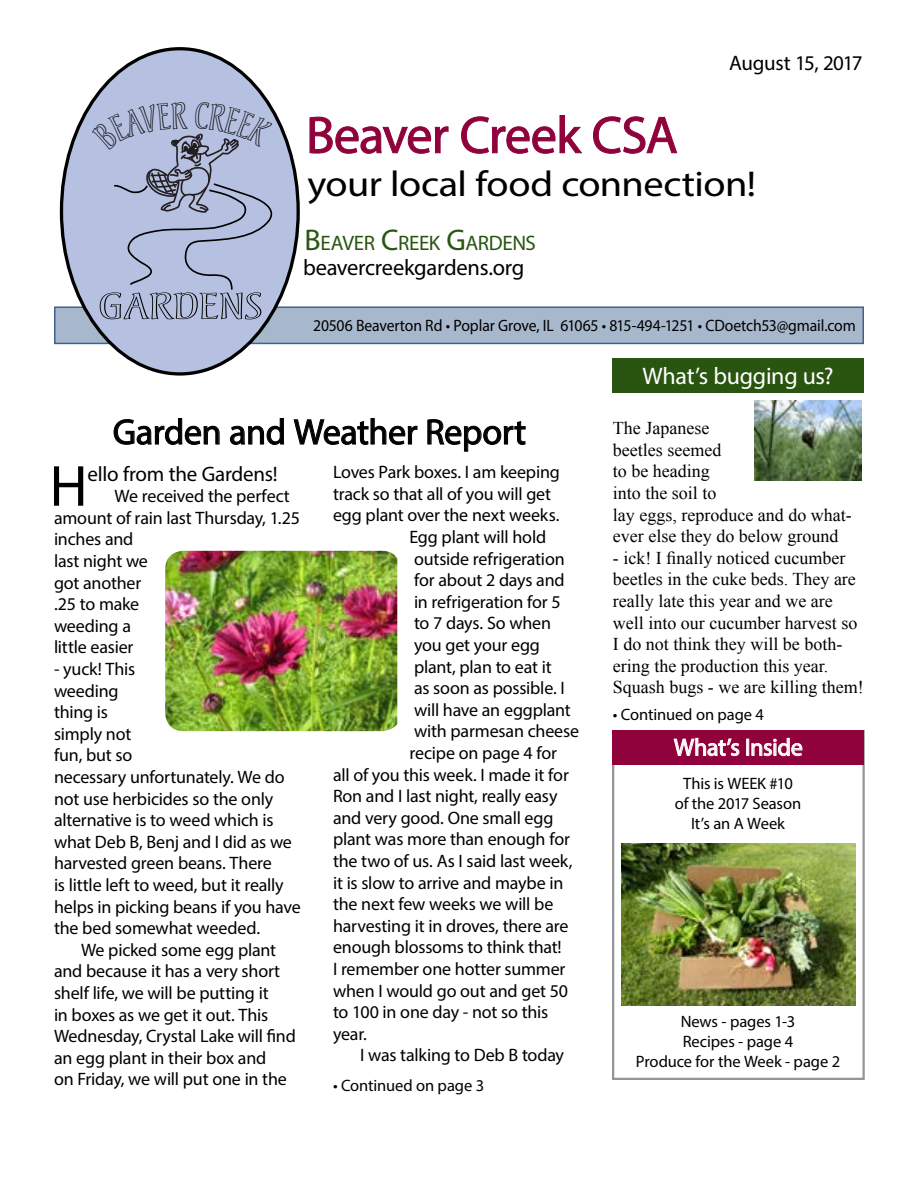
<style>
.page{position:relative;width:918px;height:1188px;background:#fff}
.page>*{position:absolute;margin:0;border:0;box-sizing:border-box;transform-origin:0 0}
.t1{font:58.35px "Myriad Pro";color:#000}
.t2{font:52.5px "Myriad Pro";letter-spacing:-.02em;color:#8f023c}
.t3{font:36px "Myriad Pro";letter-spacing:-.01em;color:#000;scale:1.12 1}
.t4{font:36px "Myriad Pro";letter-spacing:-.01em;color:#000}
.t5{font:34.65px "Andreas Std";letter-spacing:-.01em;color:#000;scale:1.56 1}
.t6{font:24px "Myriad Pro";letter-spacing:-.015em;color:#fff}
.t7{font:22.5px "Myriad Pro";letter-spacing:-.015em;color:#000}
.t8{font:21px "Myriad Pro";letter-spacing:-.015em;color:#000}
.t9{font:21px "Myriad Pro";letter-spacing:-.025em;color:#2a5511}
.t10{font:18px/21.6px "Myriad Pro";letter-spacing:-.01em;color:#000}
.t11{font:18px/21.6px "Times New Roman";color:#000}
.t12{font:16.5px/19.8px "Myriad Pro";letter-spacing:-.01em;color:#000;text-align:center}
.t13{font:16.5px "Myriad Pro";letter-spacing:-.01em;color:#000;scale:.95 1}
.s1{font-size:30px}
</style>
<div class="page">
<img style="left:165px;top:551px;width:232px;height:180px">
<svg style="left:113px;top:418px;width:107px;height:27px"></svg>
<svg style="left:230px;top:418px;width:54px;height:27px"></svg>
<svg style="left:293px;top:418px;width:125px;height:27px"></svg>
<svg style="left:427px;top:419px;width:99px;height:33px"></svg>
<img style="left:755px;top:400px;width:107px;height:80px">
<div style="left:612px;top:358px;width:252px;height:35px;background:#2a5511"></div>
<div style="left:612px;top:730px;width:253px;height:350px;border:2px solid #939598"></div>
<div style="left:612px;top:730px;width:252px;height:34px;background:#8f023c"></div>
<svg style="left:674px;top:738px;width:66px;height:18px"></svg>
<svg style="left:747px;top:738px;width:56px;height:18px"></svg>
<img style="left:621px;top:843px;width:235px;height:163px">
<div style="left:55px;top:307px;width:808px;height:36px;background:#a8b8cc"></div>
<div style="left:54px;top:307px;width:810px;height:37px;border:2px solid #3e618d"></div>
<svg style="left:58px;top:47px;width:243px;height:329px"></svg>
<svg style="left:309px;top:116px;width:140px;height:38px"></svg>
<svg style="left:461px;top:115px;width:122px;height:39px"></svg>
<svg style="left:593px;top:116px;width:85px;height:38px"></svg>
<svg style="left:91px;top:102px;width:188px;height:189px;background:#abb4d2"></svg>
<p class="t8" style="left:729px;top:50px;width:135px">August 15, 2017</p>
<h3 class="t5" style="left:98px;top:286px;width:107px">GARDENS</h3>
<h2 class="t2" style="left:306px;top:103px;width:373px">Beaver Creek CSA</h2>
<h3 class="t3" style="left:308px;top:162px;width:402px">your local food connection!</h3>
<p class="t9" style="left:304px;top:230px;width:233px"><span class="s1">B</span>EAVER <span class="s1">C</span>REEK <span class="s1">G</span>ARDENS</p>
<p class="t7" style="left:303px;top:254px;width:223px">beavercreekgardens.org</p>
<p class="t13" style="left:313px;top:315px;width:572px">20506 Beaverton Rd • Poplar Grove, IL 61065 • 815-494-1251 • CDoetch53@gmail.com</p>
<h3 class="t4" style="left:113px;top:410px;width:415px">Garden and Weather Report</h3>
<h1 class="t1" style="left:50px;top:450px;width:40px">H</h1>
<p class="t8" style="left:87px;top:461px;width:192px">ello from the Gardens!</p>
<p class="t10" style="left:54px;top:485px;width:248px;text-indent:60px">We received the perfect amount of rain last Thursday, 1.25 inches and<br>last night we<br>got another<br>.25 to make<br>weeding a<br>little easier</p>
<p class="t10" style="left:54px;top:658px;width:248px">- yuck! This<br>weeding<br>thing is<br>simply not<br>fun, but so<br>necessary unfortunately. We do not use herbicides so the only alternative is to weed which is what Deb B, Benj and I did as we harvested green beans. There<br>is little left to weed, but it really helps in picking beans if you have the bed somewhat weeded.</p>
<p class="t10" style="left:54px;top:939px;width:243px;text-indent:27px">We picked some egg plant and because it has a very short shelf life, we will be putting it<br>in boxes as we get it out. This<br>Wednesday, Crystal Lake will find an egg plant in their box and<br>on Friday, we will put one in the</p>
<p class="t10" style="left:333px;top:461px;width:228px">Loves Park boxes. I am keeping</p>
<p class="t10" style="left:333px;top:483px;width:220px">track so that all of you will get</p>
<p class="t10" style="left:333px;top:504px;width:228px">egg plant over the next weeks.</p>
<p class="t10" style="left:410px;top:526px;width:138px">Egg plant will hold</p>
<p class="t10" style="left:414px;top:548px;width:152px">outside refrigeration</p>
<p class="t10" style="left:414px;top:569px;width:152px">for about 2 days and</p>
<p class="t10" style="left:414px;top:591px;width:148px">in refrigeration for 5</p>
<p class="t10" style="left:414px;top:612px;width:139px">to 7 days. So when</p>
<p class="t10" style="left:414px;top:634px;width:127px">you get your egg</p>
<p class="t10" style="left:414px;top:656px;width:139px">plant, plan to eat it</p>
<p class="t10" style="left:414px;top:677px;width:152px">as soon as possible. I</p>
<p class="t10" style="left:414px;top:699px;width:158px">will have an eggplant</p>
<p class="t10" style="left:414px;top:720px;width:167px">with parmesan cheese</p>
<p class="t10" style="left:410px;top:742px;width:149px">recipe on page 4 for</p>
<p class="t10" style="left:333px;top:764px;width:237px">all of you this week. I made it for</p>
<p class="t10" style="left:333px;top:785px;width:226px">Ron and I last night, really easy</p>
<p class="t10" style="left:333px;top:807px;width:222px">and very good. One small egg</p>
<p class="t10" style="left:333px;top:828px;width:239px">plant was more than enough for</p>
<p class="t10" style="left:333px;top:850px;width:241px">the two of us. As I said last week,</p>
<p class="t10" style="left:333px;top:872px;width:232px">it is slow to arrive and maybe in</p>
<p class="t10" style="left:333px;top:893px;width:222px">the next few weeks we will be</p>
<p class="t10" style="left:333px;top:915px;width:237px">harvesting it in droves, there are</p>
<p class="t10" style="left:333px;top:936px;width:230px">enough blossoms to think that!</p>
<p class="t10" style="left:333px;top:958px;width:234px">I remember one hotter summer</p>
<p class="t10" style="left:333px;top:980px;width:237px">when I would go out and get 50</p>
<p class="t10" style="left:333px;top:1001px;width:217px">to 100 in one day - not so this</p>
<p class="t10" style="left:333px;top:1023px;width:35px">year.</p>
<p class="t10" style="left:360px;top:1044px;width:206px">I was talking to Deb B today</p>
<p class="t12" style="left:333px;top:1075px;width:153px">• Continued on page 3</p>
<h3 class="t6" style="left:642px;top:361px;width:193px">What’s bugging us?</h3>
<p class="t11" style="left:613px;top:417px;width:240px">The Japanese<br>beetles seemed<br>to be heading<br>into the soil to<br>lay eggs, reproduce and do what&shy;ever else they do below ground</p>
<p class="t11" style="left:613px;top:546px;width:252px">- ick! I finally noticed cucumber beetles in the cuke beds. They are really late this year and we are well into our cucumber harvest so<br>I do not think they will be both&shy;ering the production this year.<br>Squash bugs - we are killing them!</p>
<p class="t12" style="left:613px;top:704px;width:153px">• Continued on page 4</p>
<h3 class="t6" style="left:674px;top:733px;width:130px">What’s Inside</h3>
<p class="t12" style="left:675px;top:774px;width:128px">This is WEEK #10 of the 2017 Season<br>It’s an A Week</p>
<p class="t12" style="left:636px;top:1011px;width:206px">News - pages 1-3<br>Recipes - page 4<br>Produce for the Week - page 2</p>
</div>
